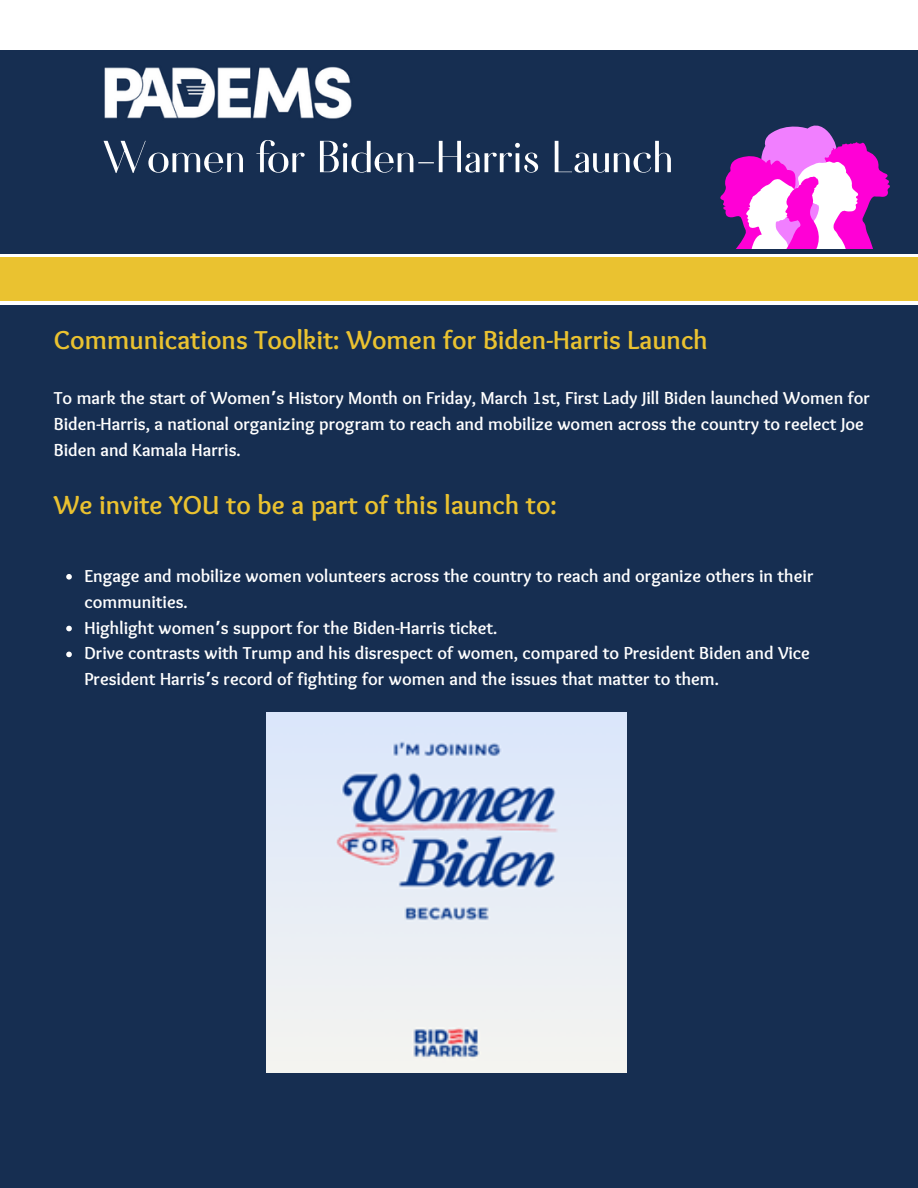
<style>
.page{position:relative;width:918px;height:1188px;background:#fff}
.page>*{position:absolute;margin:0;border:0;box-sizing:border-box;transform-origin:0 0}
.t1{font:60px "Fiona";color:#fff}
.t2{font:700 27px "Sukar";color:#eac230}
.t3{font:700 18px/25.8px "Sukar";color:#fff}
.s1{font-family:"Noto Sans Gurmukhi"}
</style>
<div class="page">
<div style="left:0;top:257px;width:918px;height:44px;background:#eac230"></div>
<div style="left:0;top:50px;width:918px;height:203px;background:#162e51"></div>
<img style="left:104px;top:66px;width:248px;height:53px">
<div style="left:0;top:306px;width:918px;height:882px;background:#162e51"></div>
<img style="left:267px;top:713px;width:360px;height:360px">
<svg style="left:66px;top:574px;width:6px;height:6px"></svg>
<svg style="left:66px;top:626px;width:6px;height:5px"></svg>
<svg style="left:66px;top:652px;width:6px;height:5px"></svg>
<svg style="left:720px;top:125px;width:170px;height:124px"></svg>
<p class="t1" style="left:102px;top:124px;width:573px">Women for Biden-Harris Launch</p>
<h2 class="t2" style="left:54px;top:324px;width:655px">Communications Toolkit: Women for Biden-Harris Launch</h2>
<h3 class="t3" style="left:54px;top:387px;width:818px">To mark the start of Women<span class="s1">’</span>s History Month on Friday, March 1st, First Lady Jill Biden launched Women for<br>Biden-Harris, a national organizing program to reach and mobilize women across the country to reelect Joe<br>Biden and Kamala Harris.</h3>
<h2 class="t2" style="left:54px;top:490px;width:505px">We invite YOU to be a part of this launch to:</h2>
<p class="t3" style="left:84px;top:565px;width:731px">Engage and mobilize women volunteers across the country to reach and organize others in their communities.</p>
<p class="t3" style="left:84px;top:616px;width:415px">Highlight women<span class="s1">’</span>s support for the Biden-Harris ticket.</p>
<p class="t3" style="left:84px;top:642px;width:727px">Drive contrasts with Trump and his disrespect of women, compared to President Biden and Vice<br>President Harris<span class="s1">’</span>s record of fighting for women and the issues that matter to them.</p>
</div>
